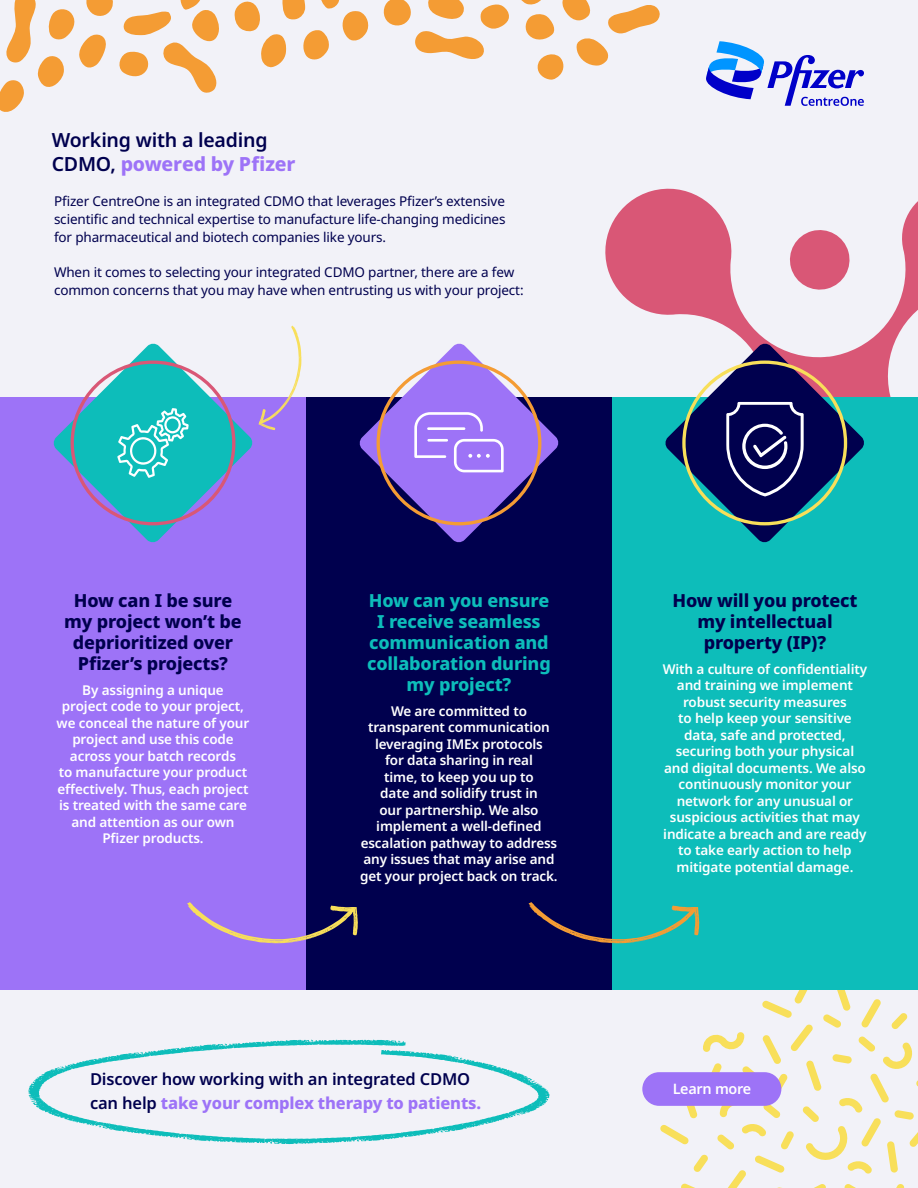
<style>
.page{position:relative;width:918px;height:1188px;background:#f2f2f8}
.page>*{position:absolute;margin:0;border:0;box-sizing:border-box;transform-origin:0 0}
.t1{font:600 19.5px/23.4px "Noto Sans";letter-spacing:-.01em;color:#00004e}
.t2{font:800 18px/21px "Noto Sans";letter-spacing:-.01em;color:#00004e;text-align:center}
.t3{font:800 18px/21px "Noto Sans";letter-spacing:-.01em;color:#0dbdba;text-align:center}
.t4{font:600 16.5px/24px "Noto Sans";letter-spacing:-.01em;color:#00004e}
.t5{font:600 14.4px "Noto Sans";letter-spacing:-.02em;color:#fff}
.t6{font:600 13.5px/16.5px "Noto Sans";letter-spacing:-.01em;color:#fff;text-align:center}
.t7{font:13.5px/18px "Noto Sans";letter-spacing:-.01em;color:#00004e;text-align:justify}
.s1{font-weight:800;color:#9d73f7}
</style>
<div class="page">
<svg style="left:605px;top:188px;width:313px;height:210px"></svg>
<svg style="left:654px;top:990px;width:264px;height:198px"></svg>
<div style="left:642px;top:1072px;width:139px;height:34px;background:#9d73f7;border-radius:17px"></div>
<div style="left:0;top:398px;width:306px;height:592px;background:#9d73f7"></div>
<div style="left:306px;top:398px;width:306px;height:592px;background:#00004e"></div>
<svg style="left:706px;top:41px;width:158px;height:65px"></svg>
<svg style="left:187px;top:902px;width:171px;height:41px"></svg>
<div style="left:612px;top:398px;width:306px;height:592px;background:#0dbdba"></div>
<svg style="left:28px;top:1039px;width:522px;height:106px"></svg>
<svg style="left:529px;top:902px;width:170px;height:41px"></svg>
<svg style="left:586px;top:343px;width:279px;height:200px"></svg>
<svg style="left:0;top:0;width:219px;height:112px"></svg>
<svg style="left:521px;top:0;width:139px;height:80px"></svg>
<svg style="left:383px;top:0;width:126px;height:59px"></svg>
<svg style="left:234px;top:0;width:135px;height:68px"></svg>
<svg style="left:359px;top:343px;width:200px;height:200px"></svg>
<hr style="left:427px;top:427px;width:38px;height:3px;background:#fff">
<hr style="left:427px;top:439px;width:21px;height:3px;background:#fff">
<svg style="left:53px;top:325px;width:248px;height:218px"></svg>
<h1 class="t1" style="left:52px;top:129px;width:245px">Working with a leading<br>CDMO, <span class="s1">powered by Pfizer</span></h1>
<p class="t7" style="left:54px;top:193px;width:453px">Pfizer CentreOne is an integrated CDMO that leverages Pfizer’s extensive scientific and technical expertise to manufacture life-changing medicines for pharmaceutical and biotech companies like yours.</p>
<p class="t7" style="left:54px;top:264px;width:471px">When it comes to selecting your integrated CDMO partner, there are a few common concerns that you may have when entrusting us with your project:</p>
<h2 class="t2" style="left:64px;top:590px;width:179px">How can I be sure my project won’t be deprioritized over<br>Pfizer’s projects?</h2>
<p class="t6" style="left:57px;top:682px;width:194px">By assigning a unique<br>project code to your project, we conceal the nature of your project and use this code across your batch records<br>to manufacture your product effectively. Thus, each project is treated with the same care and attention as our own<br>Pfizer products.</p>
<h2 class="t3" style="left:367px;top:590px;width:185px">How can you ensure<br>I receive seamless communication and collaboration during my project?</h2>
<p class="t6" style="left:360px;top:703px;width:199px">We are committed to transparent communication leveraging IMEx protocols<br>for data sharing in real<br>time, to keep you up to<br>date and solidify trust in<br>our partnership. We also implement a well-defined escalation pathway to address any issues that may arise and get your project back on track.</p>
<p class="t4" style="left:90px;top:1068px;width:393px">Discover how working with an integrated CDMO can help <span class="s1">take your complex therapy to patients.</span></p>
<h2 class="t2" style="left:673px;top:590px;width:186px">How will you protect my intellectual property (IP)?</h2>
<p class="t6" style="left:663px;top:661px;width:206px">With a culture of confidentiality and training we implement robust security measures<br>to help keep your sensitive data, safe and protected, securing both your physical and digital documents. We also continuously monitor your network for any unusual or suspicious activities that may indicate a breach and are ready to take early action to help mitigate potential damage.</p>
<p class="t5" style="left:673px;top:1079px;width:80px">Learn more</p>
</div>
